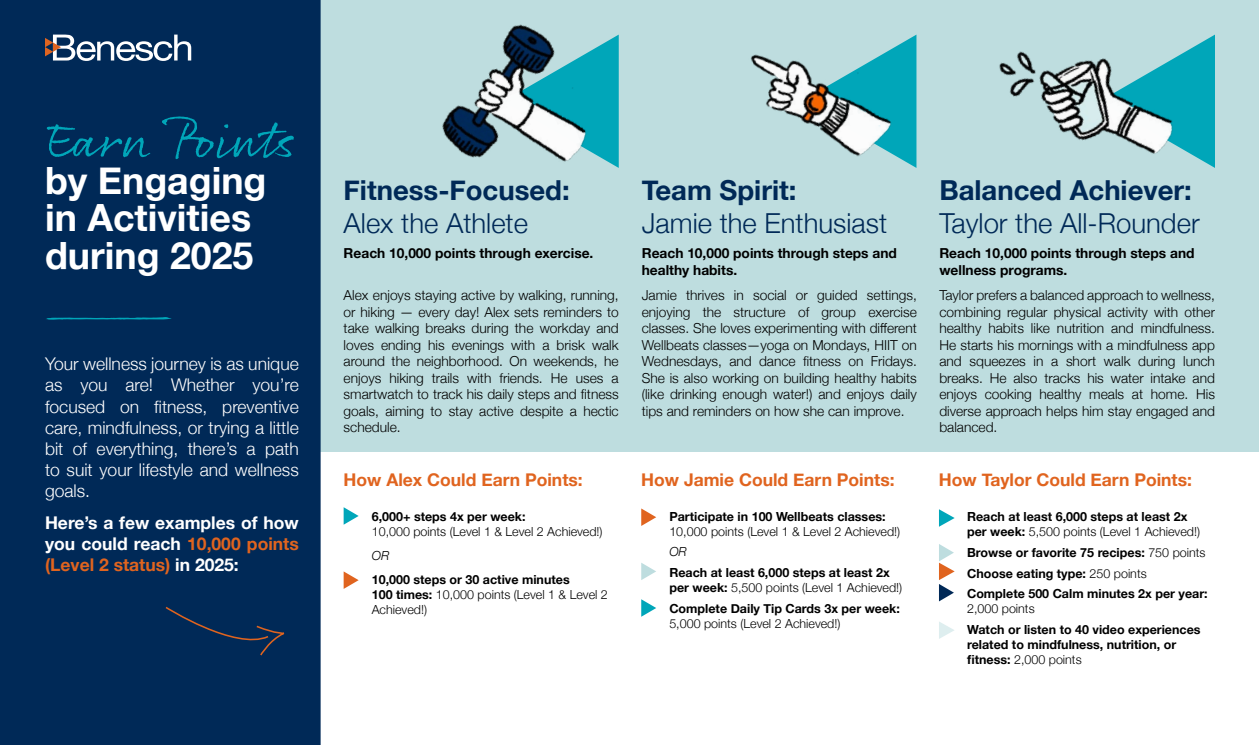
<style>
.page{position:relative;width:1260px;height:745px;background:#fff}
.page>*{position:absolute;margin:0;border:0;box-sizing:border-box;transform-origin:0 0}
.t1{font:52.5px "Rollerscript Rough";letter-spacing:-.005em;color:#00a6b9}
.t2{font:700 37.5px/37.5px "Helvetica Neue";color:#fff}
.t3{font:300 27.5px "Helvetica Neue";color:#002957}
.t4{font:700 27.5px "Helvetica Neue";color:#002957}
.t5{font:300 17.5px/21px "Helvetica Neue";color:#fff;text-align:justify}
.t6{font:700 17.5px "Helvetica Neue";color:#e0641f}
.t7{font:700 17.5px/21px "Helvetica Neue";color:#fff;text-align:justify}
.t8{font:300 13.75px/16.5px "Helvetica Neue";color:#000;text-align:justify}
.t9{font:700 13.75px/16.5px "Helvetica Neue";color:#000}
.t10{font:700 12.5px/15px "Helvetica Neue";color:#000}
.t11{font:300 12.5px/15px "Helvetica Neue";color:#000}
.t12{font:italic 300 12.5px "Helvetica Neue";color:#000}
.s1{color:#e0641f}
.s2{font-weight:400}
.s3{font-weight:700}
.s4{font-weight:300}
</style>
<div class="page">
<div style="left:1px;top:0;width:1258px;height:451px;background:#bedddf"></div>
<div style="left:0;top:0;width:321px;height:744px;background:#002957"></div>
<svg style="left:45px;top:35px;width:146px;height:26px;background:#5b718d"></svg>
<svg style="left:46px;top:317px;width:126px;height:2px"></svg>
<svg style="left:164px;top:605px;width:121px;height:51px;background:#092b54"></svg>
<svg style="left:344px;top:507px;width:15px;height:17px"></svg>
<svg style="left:641px;top:508px;width:15px;height:17px"></svg>
<svg style="left:641px;top:599px;width:15px;height:17px"></svg>
<svg style="left:939px;top:509px;width:16px;height:17px"></svg>
<svg style="left:939px;top:622px;width:15px;height:16px"></svg>
<svg style="left:344px;top:571px;width:15px;height:17px"></svg>
<svg style="left:641px;top:563px;width:15px;height:16px"></svg>
<svg style="left:939px;top:544px;width:16px;height:57px"></svg>
<svg style="left:1207px;top:35px;width:8px;height:133px"></svg>
<img style="left:442px;top:24px;width:177px;height:144px">
<img style="left:999px;top:39px;width:208px;height:125px">
<img style="left:750px;top:34px;width:167px;height:134px">
<h1 class="t1" style="left:45px;top:107px;width:251px">Earn Points</h1>
<h2 class="t2" style="left:45px;top:162px;width:223px">by Engaging in Activities during 2025</h2>
<p class="t5" style="left:45px;top:352px;width:255px">Your wellness journey is as unique as you are! Whether you’re focused on fitness, preventive care, mindfulness, or trying a little bit of everything, there’s a path to suit your lifestyle and wellness goals.</p>
<p class="t7" style="left:45px;top:512px;width:255px">Here’s a few examples of how you could reach <span class="s1">10,000 points (Level 2 status)</span> in 2025:</p>
<h3 class="t4" style="left:344px;top:168px;width:228px">Fitness-Focused:</h3>
<h3 class="t3" style="left:344px;top:200px;width:186px">Alex the Athlete</h3>
<h3 class="t4" style="left:642px;top:168px;width:156px">Team Spirit:</h3>
<h3 class="t3" style="left:642px;top:200px;width:247px">Jamie the Enthusiast</h3>
<p class="t9" style="left:344px;top:245px;width:251px">Reach 10,000 points through exercise.</p>
<p class="t9" style="left:642px;top:245px;width:257px">Reach 10,000 points through steps and healthy habits.</p>
<h3 class="t4" style="left:939px;top:168px;width:254px">Balanced Achiever:</h3>
<h3 class="t3" style="left:939px;top:200px;width:262px">Taylor the All-Rounder</h3>
<p class="t9" style="left:939px;top:245px;width:257px">Reach 10,000 points through steps and wellness programs.</p>
<p class="t8" style="left:344px;top:286px;width:277px">Alex enjoys staying active by walking, running, or hiking — every day! Alex sets reminders to take walking breaks during the workday and loves ending his evenings with a brisk walk around the neighborhood. On weekends, he enjoys hiking trails with friends. He uses a smartwatch to track his daily steps and fitness goals, aiming to stay active despite a hectic schedule.</p>
<p class="t8" style="left:642px;top:286px;width:277px">Jamie thrives in social or guided settings, enjoying the structure of group exercise classes. She loves experimenting with different Wellbeats classes—yoga on Mondays, HIIT on Wednesdays, and dance fitness on Fridays.<br>She is also working on building healthy habits (like drinking enough water!) and enjoys daily tips and reminders on how she can improve.</p>
<p class="t8" style="left:939px;top:286px;width:277px">Taylor prefers a balanced approach to wellness, combining regular physical activity with other healthy habits like nutrition and mindfulness.<br>He starts his mornings with a mindfulness app and squeezes in a short walk during lunch breaks. He also tracks his water intake and enjoys cooking healthy meals at home. His diverse approach helps him stay engaged and balanced.</p>
<p class="t6" style="left:344px;top:465px;width:241px">How Alex Could Earn Points:</p>
<p class="t6" style="left:641px;top:465px;width:255px">How Jamie Could Earn Points:</p>
<p class="t6" style="left:939px;top:466px;width:255px">How Taylor Could Earn Points:</p>
<p class="t11" style="left:372px;top:507px;width:232px;text-indent:-22px"><span class="s2">•</span> <span class="s3">6,000+ steps 4x per week:<br></span>10,000 points (Level 1 &amp; Level 2 Achieved!)</p>
<p class="t12" style="left:349px;top:545px;width:41px">• OR</p>
<p class="t10" style="left:372px;top:571px;width:238px;text-indent:-22px"><span class="s2">•</span> 10,000 steps or 30 active minutes<br>100 times: <span class="s4">10,000 points (Level 1 &amp; Level 2<br>Achieved!)</span></p>
<p class="t10" style="left:647px;top:508px;width:240px">• Participate in 100 Wellbeats classes:</p>
<p class="t11" style="left:669px;top:522px;width:232px">10,000 points (Level 1 &amp; Level 2 Achieved!)</p>
<p class="t12" style="left:647px;top:541px;width:41px">• OR</p>
<p class="t10" style="left:669px;top:565px;width:234px;text-indent:-22px">• Reach at least 6,000 steps at least 2x per week: <span class="s4">5,500 points (Level 1 Achieved!)</span></p>
<p class="t10" style="left:647px;top:600px;width:254px">• Complete Daily Tip Cards 3x per week:</p>
<p class="t11" style="left:669px;top:614px;width:173px">5,000 points (Level 2 Achieved!)</p>
<p class="t10" style="left:967px;top:509px;width:234px;text-indent:-22px">• Reach at least 6,000 steps at least 2x per week: <span class="s4">5,500 points (Level 1 Achieved!)</span></p>
<p class="t10" style="left:945px;top:545px;width:262px">• Browse or favorite 75 recipes: <span class="s4">750 points</span></p>
<p class="t10" style="left:945px;top:565px;width:204px">• Choose eating type: <span class="s4">250 points</span></p>
<p class="t10" style="left:945px;top:586px;width:265px">• Complete 500 Calm minutes 2x per year:</p>
<p class="t11" style="left:967px;top:600px;width:69px">2,000 points</p>
<p class="t10" style="left:967px;top:622px;width:235px;text-indent:-22px">• Watch or listen to 40 video experiences related to mindfulness, nutrition, or fitness: <span class="s4">2,000 points</span></p>
</div>
